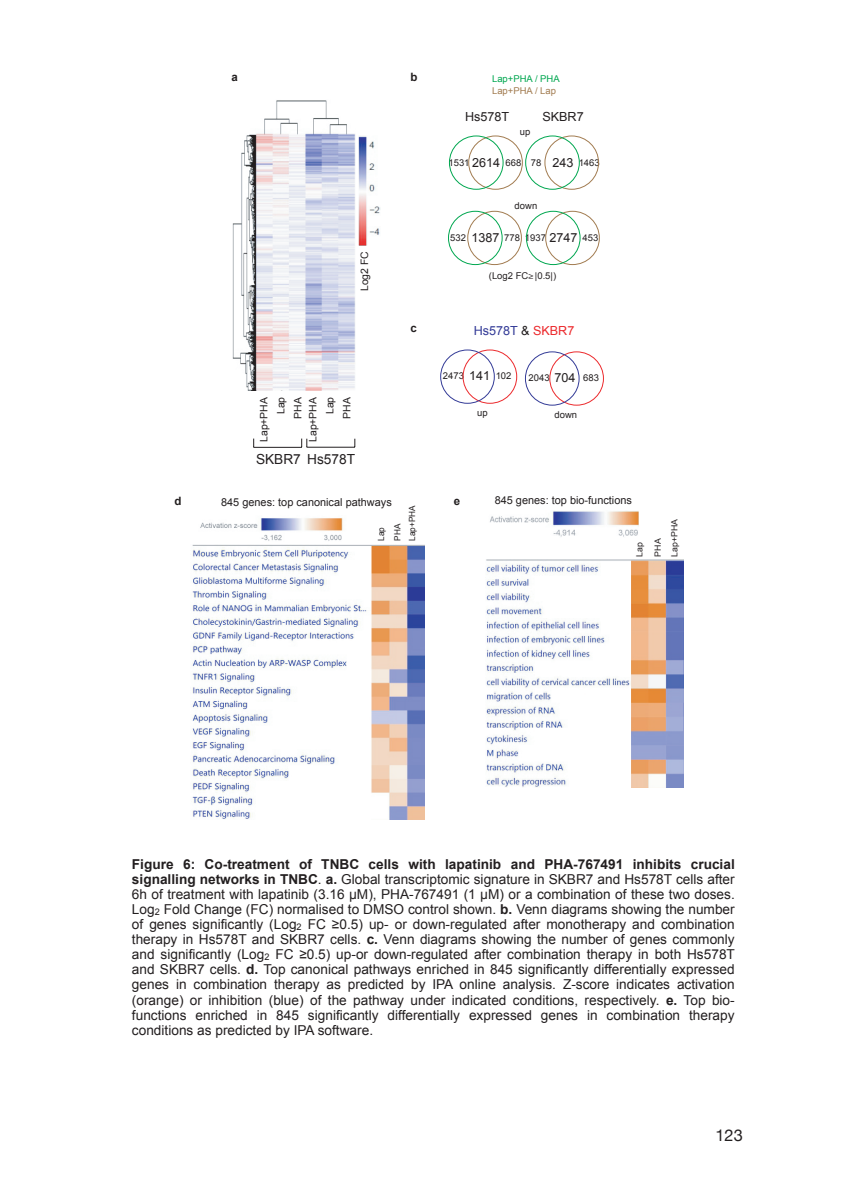
<style>
.page{position:relative;width:844px;height:1191px;background:#fff}
.page>*{position:absolute;margin:0;border:0;box-sizing:border-box;transform-origin:0 0}
.t1{font:16.45px "Helvetica Neue";color:#231f20}
.t2{font:13.83px "Arial";color:#231f20}
.t3{font:13.65px/15px "Arial";color:#231f20;text-align:justify}
.t4{font:12.6px "Arial";color:#333b97}
.t5{font:12.6px "Arial";color:#231f20}
.t6{font:700 11.55px "Arial";color:#231f20}
.t7{font:10.85px "Arial";color:#231f20}
.t8{font:10.33px/17px "Arial";color:#231f20;text-align:center}
.t9{font:9.45px "Arial";color:#231f20}
.t10{font:9.45px "Arial";color:#a27c51}
.t11{font:9.45px "Arial";color:#00a750}
.t12{font:8.58px/18.4px "Arial";color:#231f20}
.t13{font:8.58px/16.3px "Arial";color:#231f20;scale:.96 1}
.s1{font-size:12.6px}
.s2{font-family:"Microsoft Ya Hei";font-weight:300}
.s3{color:#231f20}
.s4{color:#ec2a2d}
.s5{font-weight:700}
.s6{font-size:9.1px}
</style>
<div class="page">
<img style="left:490px;top:510px;width:148px;height:27px">
<img style="left:192px;top:544px;width:232px;height:276px">
<img style="left:486px;top:559px;width:197px;height:228px">
<img style="left:200px;top:518px;width:143px;height:23px">
<img style="left:232px;top:100px;width:123px;height:290px">
<div style="left:468px;top:136px;width:54px;height:54px;border:1px solid #a27c51;border-radius:50%"></div>
<div style="left:449px;top:136px;width:54px;height:54px;border:1px solid #00a750;border-radius:50%"></div>
<hr style="left:253px;top:447px;width:49px;height:1px;background:#231f20">
<hr style="left:306px;top:447px;width:49px;height:1px;background:#231f20">
<svg style="left:301px;top:438px;width:6px;height:9px"></svg>
<div style="left:544px;top:136px;width:54px;height:54px;border:1px solid #a27c51;border-radius:50%"></div>
<div style="left:525px;top:136px;width:54px;height:54px;border:1px solid #00a750;border-radius:50%"></div>
<div style="left:467px;top:211px;width:54px;height:54px;border:1px solid #a27c51;border-radius:50%"></div>
<div style="left:448px;top:211px;width:54px;height:54px;border:1px solid #00a750;border-radius:50%"></div>
<div style="left:545px;top:211px;width:54px;height:54px;border:1px solid #a27c51;border-radius:50%"></div>
<div style="left:526px;top:211px;width:54px;height:54px;border:1px solid #00a750;border-radius:50%"></div>
<div style="left:462px;top:350px;width:55px;height:53px;border:1px solid #ec2a2d;border-radius:50%"></div>
<div style="left:440px;top:350px;width:54px;height:53px;border:1px solid #333b97;border-radius:50%"></div>
<div style="left:549px;top:351px;width:54px;height:54px;border:1px solid #ec2a2d;border-radius:50%"></div>
<div style="left:525px;top:351px;width:54px;height:54px;border:1px solid #333b97;border-radius:50%"></div>
<img style="left:358px;top:136px;width:22px;height:110px">
<p class="t6" style="left:231px;top:69px;width:8px">a</p>
<p class="t8" style="left:356px;top:291px;width:41px;rotate:-90deg">Log2 FC</p>
<p class="t6" style="left:410px;top:69px;width:9px">b</p>
<p class="t6" style="left:410px;top:320px;width:8px">c</p>
<p class="t11" style="left:492px;top:72px;width:69px">Lap+PHA / PHA</p>
<p class="t10" style="left:492px;top:84px;width:65px">Lap+PHA / Lap</p>
<p class="t5" style="left:465px;top:108px;width:46px">Hs578T</p>
<p class="t9" style="left:520px;top:125px;width:12px">up</p>
<p class="t5" style="left:542px;top:108px;width:43px">SKBR7</p>
<p class="t9" style="left:448px;top:156px;width:74px">1531 <span class="s1">2614</span> 668</p>
<p class="t9" style="left:530px;top:156px;width:70px">78 <span class="s1">243</span> 1463</p>
<p class="t9" style="left:514px;top:199px;width:24px">down</p>
<p class="t9" style="left:450px;top:232px;width:150px">532 <span class="s1">1387</span> 778 1937 <span class="s1">2747</span> 453</p>
<p class="t9" style="left:488px;top:269px;width:69px">(Log2 FC<span class="s2">≥</span>|0.5|)</p>
<p class="t4" style="left:473px;top:323px;width:102px">Hs578T <span class="s3">&amp;</span> <span class="s4">SKBR7</span></p>
<p class="t8" style="left:272px;top:418px;width:23px;rotate:-90deg">Lap<br>PHA</p>
<p class="t8" style="left:321px;top:418px;width:23px;rotate:-90deg">Lap<br>PHA</p>
<p class="t8" style="left:255px;top:442px;width:46px;rotate:-90deg">Lap+PHA</p>
<p class="t8" style="left:304px;top:442px;width:46px;rotate:-90deg">Lap+PHA</p>
<p class="t2" style="left:256px;top:450px;width:101px">SKBR7 Hs578T</p>
<p class="t9" style="left:443px;top:369px;width:70px">2473 <span class="s1">141</span> 102</p>
<p class="t9" style="left:528px;top:371px;width:72px">2043 <span class="s1">704</span> 683</p>
<p class="t9" style="left:477px;top:406px;width:12px">up</p>
<p class="t9" style="left:554px;top:408px;width:24px">down</p>
<p class="t6" style="left:174px;top:493px;width:9px">d</p>
<p class="t6" style="left:454px;top:493px;width:8px">e</p>
<p class="t7" style="left:221px;top:495px;width:172px">845 genes: top canonical pathways</p>
<p class="t13" style="left:404px;top:541px;width:38px;rotate:-90deg">Lap+PHA</p>
<p class="t13" style="left:373px;top:541px;width:19px;rotate:-90deg">Lap<br>PHA</p>
<p class="t7" style="left:494px;top:493px;width:139px">845 genes: top bio-functions</p>
<p class="t12" style="left:630px;top:556px;width:19px;rotate:-90deg">Lap<br>PHA</p>
<p class="t12" style="left:665px;top:556px;width:39px;rotate:-90deg">Lap+PHA</p>
<p class="t3" style="left:132px;top:857px;width:604px"><span class="s5">Figure 6: Co-treatment of TNBC cells with lapatinib and PHA-767491 inhibits crucial signalling networks in TNBC</span>. <span class="s5">a.</span> Global transcriptomic signature in SKBR7 and Hs578T cells after 6h of treatment with lapatinib (3.16 µM), PHA-767491 (1 µM) or a combination of these two doses.<br>Log<span class="s6">2</span> Fold Change (FC) normalised to DMSO control shown. <span class="s5">b.</span> Venn diagrams showing the number of genes significantly (Log<span class="s6">2</span> FC ≥0.5) up- or down-regulated after monotherapy and combination therapy in Hs578T and SKBR7 cells. <span class="s5">c.</span> Venn diagrams showing the number of genes commonly and significantly (Log<span class="s6">2</span> FC ≥0.5) up-or down-regulated after combination therapy in both Hs578T and SKBR7 cells. <span class="s5">d.</span> Top canonical pathways enriched in 845 significantly differentially expressed genes in combination therapy as predicted by IPA online analysis. Z-score indicates activation (orange) or inhibition (blue) of the pathway under indicated conditions, respectively. <span class="s5">e.</span> Top bio&shy;functions enriched in 845 significantly differentially expressed genes in combination therapy conditions as predicted by IPA software.</p>
<p class="t1" style="left:715px;top:1123px;width:29px">123</p>
</div>
